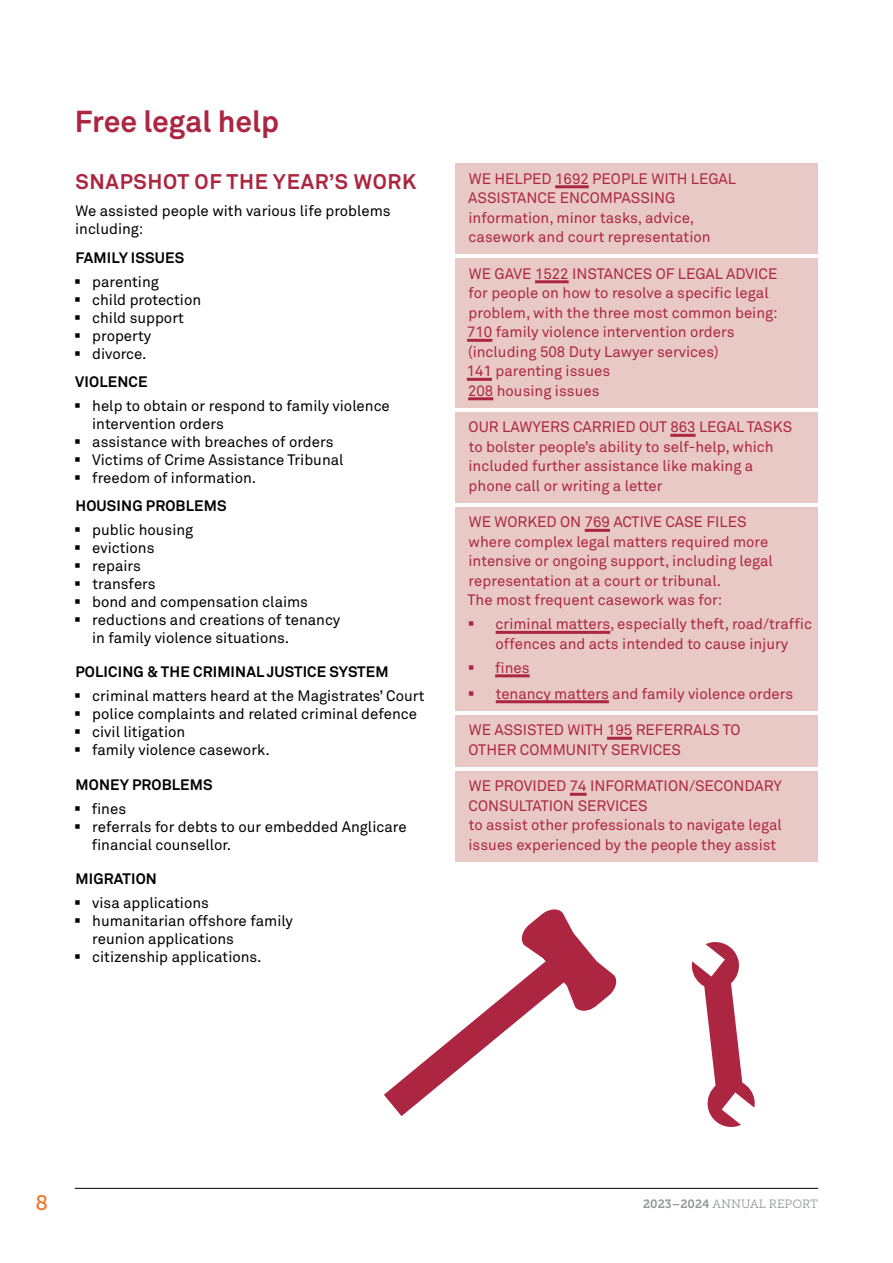
<style>
.page{position:relative;width:893px;height:1263px;background:#fff}
.page>*{position:absolute;margin:0;border:0;box-sizing:border-box;transform-origin:0 0}
.t1{font:700 30px "Akkurat Std";color:#ac2641}
.t2{font:700 21px "Akkurat Std";letter-spacing:.035em;color:#ac2641}
.t3{font:21px "Museo Slab 500";color:#f47424}
.snapshot_in_text_body{font:15px/19.5px "Akkurat Pro";color:#ac2641}
.Bullets{font:15px/18px "Akkurat Pro";color:#000}
.Snapshot_-_TEXT{font:700 15px "Akkurat Std";letter-spacing:.01em;color:#000}
.Body{font:15px/18px "Akkurat Pro";color:#000}
.t4{font:12px "Museo Slab 300";color:#939598}
.s1{font-family:"Museo Slab 700"}
</style>
<div class="page">
<hr style="left:75px;top:1188px;width:743px;height:1px;background:#000">
<div style="left:455px;top:164px;width:363px;height:90px;background:#e9c9c5"></div>
<hr style="left:555px;top:185px;width:34px;height:3px;background:#ac2641">
<div style="left:455px;top:259px;width:363px;height:149px;background:#e9c9c5"></div>
<hr style="left:535px;top:280px;width:34px;height:3px;background:#ac2641">
<hr style="left:467px;top:339px;width:25px;height:3px;background:#ac2641">
<hr style="left:467px;top:378px;width:25px;height:3px;background:#ac2641">
<hr style="left:468px;top:397px;width:25px;height:3px;background:#ac2641">
<div style="left:455px;top:412px;width:363px;height:91px;background:#e9c9c5"></div>
<hr style="left:670px;top:434px;width:26px;height:3px;background:#ac2641">
<div style="left:455px;top:507px;width:363px;height:110px;background:#e9c9c5"></div>
<hr style="left:585px;top:529px;width:25px;height:3px;background:#ac2641">
<div style="left:455px;top:609px;width:363px;height:52px;background:#e9c9c5"></div>
<hr style="left:496px;top:631px;width:114px;height:3px;background:#ac2641">
<div style="left:455px;top:653px;width:363px;height:32px;background:#e9c9c5"></div>
<hr style="left:495px;top:674px;width:35px;height:3px;background:#ac2641">
<div style="left:455px;top:678px;width:363px;height:32px;background:#e9c9c5"></div>
<hr style="left:496px;top:700px;width:113px;height:3px;background:#ac2641">
<div style="left:455px;top:715px;width:363px;height:51px;background:#e9c9c5"></div>
<hr style="left:607px;top:737px;width:25px;height:3px;background:#ac2641">
<div style="left:455px;top:771px;width:363px;height:90px;background:#e9c9c5"></div>
<hr style="left:570px;top:793px;width:17px;height:3px;background:#ac2641">
<svg style="left:692px;top:942px;width:63px;height:185px"></svg>
<svg style="left:384px;top:909px;width:233px;height:207px"></svg>
<h1 class="t1" style="left:75px;top:102px;width:206px">Free legal help</h1>
<h2 class="t2" style="left:75px;top:169px;width:342px">SNAPSHOT OF THE YEAR’S WORK</h2>
<p class="Body" style="left:75px;top:202px;width:317px">We assisted people with various life problems including:</p>
<p class="Snapshot_-_TEXT" style="left:75px;top:248px;width:110px">FAMILY ISSUES</p>
<p class="Bullets" style="left:92px;top:273px;width:68px">parenting</p>
<p class="Bullets" style="left:92px;top:291px;width:110px">child protection</p>
<p class="Bullets" style="left:92px;top:309px;width:93px">child support</p>
<p class="Bullets" style="left:92px;top:327px;width:61px">property</p>
<p class="Bullets" style="left:92px;top:345px;width:56px">divorce.</p>
<p class="Snapshot_-_TEXT" style="left:75px;top:372px;width:74px">VIOLENCE</p>
<p class="Bullets" style="left:92px;top:397px;width:299px">help to obtain or respond to family violence intervention orders</p>
<p class="Bullets" style="left:92px;top:433px;width:243px">assistance with breaches of orders</p>
<p class="Bullets" style="left:92px;top:451px;width:253px">Victims of Crime Assistance Tribunal</p>
<p class="Bullets" style="left:92px;top:469px;width:166px">freedom of information.</p>
<p class="Snapshot_-_TEXT" style="left:75px;top:496px;width:153px">HOUSING PROBLEMS</p>
<p class="Bullets" style="left:92px;top:521px;width:103px">public housing</p>
<p class="Bullets" style="left:92px;top:539px;width:64px">evictions</p>
<p class="Bullets" style="left:92px;top:557px;width:50px">repairs</p>
<p class="Bullets" style="left:92px;top:575px;width:65px">transfers</p>
<p class="Bullets" style="left:92px;top:593px;width:217px">bond and compensation claims</p>
<p class="Bullets" style="left:92px;top:611px;width:250px">reductions and creations of tenancy in family violence situations.</p>
<p class="Snapshot_-_TEXT" style="left:75px;top:662px;width:315px">POLICING &amp; THE CRIMINAL JUSTICE SYSTEM</p>
<p class="Bullets" style="left:92px;top:687px;width:334px">criminal matters heard at the Magistrates’ Court</p>
<p class="Bullets" style="left:92px;top:705px;width:326px">police complaints and related criminal defence</p>
<p class="Bullets" style="left:92px;top:723px;width:95px">civil litigation</p>
<p class="Bullets" style="left:92px;top:741px;width:179px">family violence casework.</p>
<p class="Snapshot_-_TEXT" style="left:75px;top:775px;width:139px">MONEY PROBLEMS</p>
<p class="Bullets" style="left:92px;top:800px;width:36px">fines</p>
<p class="Bullets" style="left:92px;top:818px;width:316px">referrals for debts to our embedded Anglicare financial counsellor.</p>
<p class="Snapshot_-_TEXT" style="left:75px;top:869px;width:83px">MIGRATION</p>
<p class="Bullets" style="left:92px;top:894px;width:118px">visa applications</p>
<p class="Bullets" style="left:92px;top:912px;width:202px">humanitarian offshore family reunion applications</p>
<p class="Bullets" style="left:92px;top:948px;width:171px">citizenship applications.</p>
<p class="snapshot_in_text_body" style="left:468px;top:169px;width:269px">WE HELPED 1692 PEOPLE WITH LEGAL<br>ASSISTANCE ENCOMPASSING information, minor tasks, advice, casework and court representation</p>
<p class="snapshot_in_text_body" style="left:467px;top:264px;width:312px">WE GAVE 1522 INSTANCES OF LEGAL ADVICE for people on how to resolve a specific legal problem, with the three most common being:<br>710 family violence intervention orders (including 508 Duty Lawyer services)<br>141 parenting issues<br>208 housing issues</p>
<p class="snapshot_in_text_body" style="left:469px;top:418px;width:325px">OUR LAWYERS CARRIED OUT 863 LEGAL TASKS to bolster people’s ability to self-help, which included further assistance like making a phone call or writing a letter</p>
<p class="snapshot_in_text_body" style="left:467px;top:513px;width:307px">WE WORKED ON 769 ACTIVE CASE FILES where complex legal matters required more intensive or ongoing support, including legal representation at a court or tribunal.<br>The most frequent casework was for:</p>
<p class="snapshot_in_text_body" style="left:496px;top:615px;width:318px">criminal matters, especially theft, road/traffic offences and acts intended to cause injury</p>
<p class="snapshot_in_text_body" style="left:495px;top:658px;width:36px">fines</p>
<p class="snapshot_in_text_body" style="left:496px;top:684px;width:299px">tenancy matters and family violence orders</p>
<p class="snapshot_in_text_body" style="left:469px;top:721px;width:273px">WE ASSISTED WITH 195 REFERRALS TO<br>OTHER COMMUNITY SERVICES</p>
<p class="snapshot_in_text_body" style="left:469px;top:777px;width:315px">WE PROVIDED 74 INFORMATION/SECONDARY CONSULTATION SERVICES<br>to assist other professionals to navigate legal issues experienced by the people they assist</p>
<h2 class="t3" style="left:36px;top:1191px;width:14px">8</h2>
<p class="t4" style="left:643px;top:1197px;width:176px"><span class="s1">2023–2024</span> ANNUAL REPORT</p>
</div>
